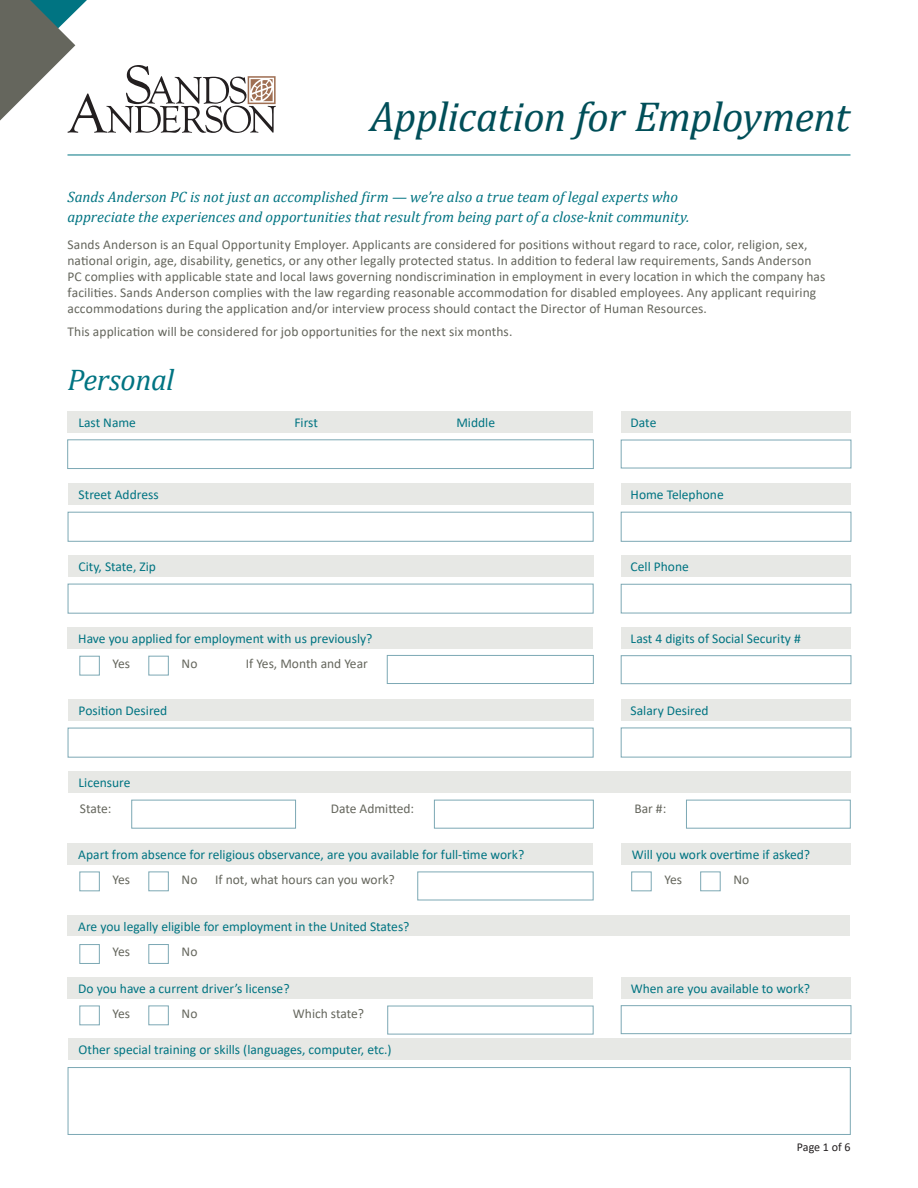
<style>
.page{position:relative;width:918px;height:1188px;background:#fff}
.page>*{position:absolute;margin:0;border:0;box-sizing:border-box;transform-origin:0 0}
.Heading{font:italic 42px "Cambria";letter-spacing:-.015em;color:#004e58}
.Heading_H2{font:italic 30px "Cambria";letter-spacing:-.01em;color:#007482}
.Pullout_Text{font:italic 15px/19.5px "Cambria";color:#007482}
.Text_Info{font:13.5px/16.2px "Calibri";letter-spacing:.005em;color:#65665d}
.t1{font:13.5px "Calibri";color:#007482}
.t2{font:12px "Calibri";letter-spacing:-.005em;color:#231f20}
</style>
<div class="page">
<svg style="left:0;top:0;width:276px;height:133px"></svg>
<div style="left:68px;top:512px;width:525px;height:29px;background:#fff;border:1px solid #7ca8b4"></div>
<div style="left:68px;top:483px;width:525px;height:22px;background:#e7e8e5"></div>
<div style="left:68px;top:440px;width:526px;height:29px;background:#fff;border:1px solid #7ca8b4"></div>
<div style="left:68px;top:411px;width:525px;height:22px;background:#e7e8e5"></div>
<div style="left:621px;top:411px;width:230px;height:21px;background:#e7e8e5"></div>
<div style="left:621px;top:483px;width:230px;height:22px;background:#e7e8e5"></div>
<div style="left:621px;top:512px;width:230px;height:30px;background:#fff;border:1px solid #7ca8b4"></div>
<div style="left:68px;top:584px;width:525px;height:29px;background:#fff;border:1px solid #7ca8b4"></div>
<div style="left:68px;top:555px;width:525px;height:21px;background:#e7e8e5"></div>
<div style="left:621px;top:555px;width:230px;height:21px;background:#e7e8e5"></div>
<div style="left:621px;top:584px;width:230px;height:29px;background:#fff;border:1px solid #7ca8b4"></div>
<div style="left:621px;top:627px;width:230px;height:21px;background:#e7e8e5"></div>
<div style="left:621px;top:655px;width:230px;height:29px;background:#fff;border:1px solid #7ca8b4"></div>
<div style="left:68px;top:627px;width:525px;height:22px;background:#e7e8e5"></div>
<div style="left:80px;top:656px;width:20px;height:19px;background:#fff;border:1px solid #7ca8b4"></div>
<div style="left:149px;top:656px;width:20px;height:19px;background:#fff;border:1px solid #7ca8b4"></div>
<div style="left:387px;top:655px;width:207px;height:29px;background:#fff;border:1px solid #7ca8b4"></div>
<div style="left:68px;top:728px;width:525px;height:29px;background:#fff;border:1px solid #7ca8b4"></div>
<div style="left:68px;top:699px;width:525px;height:21px;background:#e7e8e5"></div>
<div style="left:621px;top:699px;width:230px;height:21px;background:#e7e8e5"></div>
<div style="left:68px;top:771px;width:782px;height:21px;background:#e7e8e5"></div>
<div style="left:132px;top:800px;width:164px;height:28px;background:#fff;border:1px solid #7ca8b4"></div>
<div style="left:434px;top:800px;width:160px;height:28px;background:#fff;border:1px solid #7ca8b4"></div>
<div style="left:686px;top:800px;width:164px;height:28px;background:#fff;border:1px solid #7ca8b4"></div>
<div style="left:621px;top:843px;width:229px;height:22px;background:#e7e8e5"></div>
<div style="left:632px;top:872px;width:19px;height:19px;background:#fff;border:1px solid #7ca8b4"></div>
<div style="left:700px;top:872px;width:20px;height:19px;background:#fff;border:1px solid #7ca8b4"></div>
<div style="left:68px;top:843px;width:525px;height:22px;background:#e7e8e5"></div>
<div style="left:80px;top:872px;width:20px;height:19px;background:#fff;border:1px solid #7ca8b4"></div>
<div style="left:149px;top:872px;width:20px;height:19px;background:#fff;border:1px solid #7ca8b4"></div>
<div style="left:68px;top:915px;width:782px;height:21px;background:#e7e8e5"></div>
<div style="left:80px;top:944px;width:20px;height:20px;background:#fff;border:1px solid #7ca8b4"></div>
<div style="left:149px;top:944px;width:20px;height:20px;background:#fff;border:1px solid #7ca8b4"></div>
<div style="left:68px;top:977px;width:525px;height:22px;background:#e7e8e5"></div>
<div style="left:80px;top:1006px;width:20px;height:19px;background:#fff;border:1px solid #7ca8b4"></div>
<div style="left:149px;top:1006px;width:20px;height:19px;background:#fff;border:1px solid #7ca8b4"></div>
<div style="left:68px;top:1067px;width:782px;height:68px;background:#fff;border:1px solid #7ca8b4"></div>
<div style="left:68px;top:1038px;width:782px;height:22px;background:#e7e8e5"></div>
<div style="left:621px;top:977px;width:230px;height:21px;background:#e7e8e5"></div>
<div style="left:621px;top:1005px;width:230px;height:29px;background:#fff;border:1px solid #7ca8b4"></div>
<hr style="left:68px;top:155px;width:782px;height:1px;background:#007482">
<p class="Heading" style="left:370px;top:87px;width:481px">Application for Employment</p>
<p class="Pullout_Text" style="left:68px;top:187px;width:624px">Sands Anderson PC is not just an accomplished firm — we’re also a true team of legal experts who appreciate the experiences and opportunities that result from being part of a close-knit community.</p>
<p class="Text_Info" style="left:68px;top:236px;width:759px">Sands Anderson is an Equal Opportunity Employer. Applicants are considered for positions without regard to race, color, religion, sex, national origin, age, disability, genetics, or any other legally protected status. In addition to federal law requirements, Sands Anderson PC complies with applicable state and local laws governing nondiscrimination in employment in every location in which the company has facilities. Sands Anderson complies with the law regarding reasonable accommodation for disabled employees. Any applicant requiring accommodations during the application and/or interview process should contact the Director of Human Resources.</p>
<p class="Text_Info" style="left:68px;top:323px;width:446px">This application will be considered for job opportunities for the next six months.</p>
<p class="Heading_H2" style="left:68px;top:358px;width:108px">Personal</p>
<p class="t1" style="left:78px;top:413px;width:59px">Last Name</p>
<p class="t1" style="left:294px;top:413px;width:25px">First</p>
<p class="t1" style="left:456px;top:413px;width:40px">Middle</p>
<p class="t1" style="left:631px;top:413px;width:27px">Date</p>
<p class="t1" style="left:79px;top:485px;width:81px">Street Address</p>
<p class="t1" style="left:631px;top:485px;width:95px">Home Telephone</p>
<p class="t1" style="left:79px;top:557px;width:79px">City, State, Zip</p>
<p class="t1" style="left:631px;top:557px;width:60px">Cell Phone</p>
<p class="t1" style="left:78px;top:629px;width:296px">Have you applied for employment with us previously?</p>
<p class="t1" style="left:631px;top:629px;width:172px">Last 4 digits of Social Security #</p>
<p class="Text_Info" style="left:113px;top:655px;width:19px">Yes</p>
<p class="Text_Info" style="left:182px;top:655px;width:17px">No</p>
<p class="Text_Info" style="left:246px;top:655px;width:124px">If Yes, Month and Year</p>
<p class="t1" style="left:79px;top:701px;width:90px">Position Desired</p>
<p class="t1" style="left:631px;top:701px;width:79px">Salary Desired</p>
<p class="t1" style="left:79px;top:773px;width:53px">Licensure</p>
<p class="Text_Info" style="left:80px;top:800px;width:33px">State:</p>
<p class="Text_Info" style="left:331px;top:800px;width:85px">Date Admitted:</p>
<p class="Text_Info" style="left:634px;top:800px;width:33px">Bar #:</p>
<p class="t1" style="left:632px;top:845px;width:180px">Will you work overtime if asked?</p>
<p class="Text_Info" style="left:665px;top:871px;width:19px">Yes</p>
<p class="Text_Info" style="left:734px;top:871px;width:17px">No</p>
<p class="t1" style="left:78px;top:845px;width:447px">Apart from absence for religious observance, are you available for full-time work?</p>
<p class="Text_Info" style="left:113px;top:871px;width:19px">Yes</p>
<p class="Text_Info" style="left:182px;top:871px;width:17px">No</p>
<p class="Text_Info" style="left:215px;top:871px;width:181px">If not, what hours can you work?</p>
<p class="t1" style="left:78px;top:917px;width:333px">Are you legally eligible for employment in the United States?</p>
<p class="Text_Info" style="left:113px;top:944px;width:19px">Yes</p>
<p class="Text_Info" style="left:182px;top:944px;width:17px">No</p>
<p class="t1" style="left:78px;top:979px;width:213px">Do you have a current driver’s license?</p>
<p class="Text_Info" style="left:113px;top:1005px;width:19px">Yes</p>
<p class="Text_Info" style="left:182px;top:1005px;width:17px">No</p>
<p class="Text_Info" style="left:293px;top:1005px;width:73px">Which state?</p>
<p class="t1" style="left:79px;top:1040px;width:314px">Other special training or skills (languages, computer, etc.)</p>
<p class="t1" style="left:631px;top:979px;width:181px">When are you available to work?</p>
<p class="t2" style="left:797px;top:1138px;width:55px">Page 1 of 6</p>
</div>
